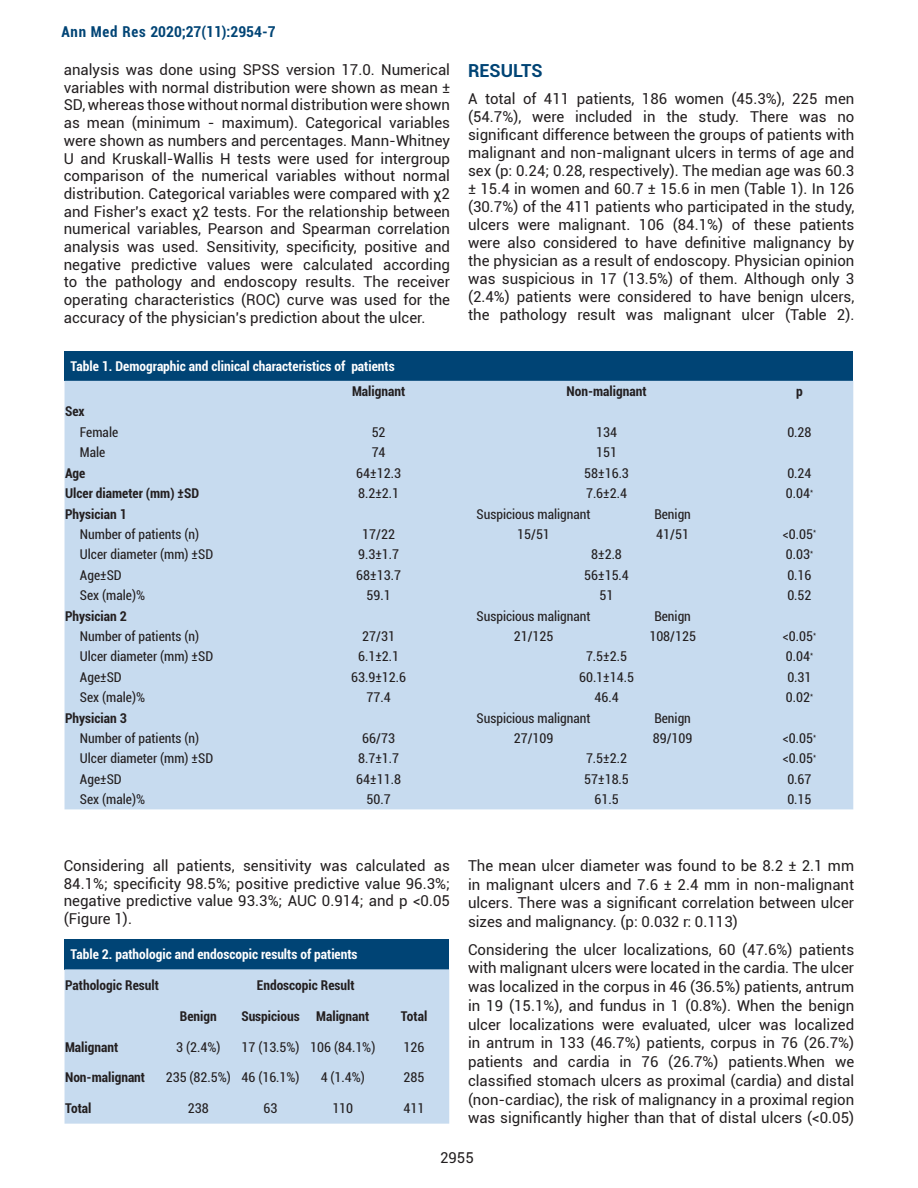
<style>
.page{position:relative;width:918px;height:1188px;background:#fff}
.page>*{position:absolute;margin:0;border:0;box-sizing:border-box;transform-origin:0 0}
.t1{font:700 18px "Roboto";color:#004475}
.t2{font:15px/17.7px "Roboto";color:#231f20;text-align:justify}
.t3{font:700 condensed 15px "Roboto";color:#004475}
.t4{font:condensed 13.5px "Roboto";color:#231f20}
.t5{font:700 condensed 13.5px "Roboto";color:#231f20}
.t6{font:700 condensed 13.5px "Roboto";color:#fff}
</style>
<div class="page">
<div style="left:65px;top:351px;width:788px;height:30px;background:#004475"></div>
<div style="left:65px;top:381px;width:788px;height:428px;background:#c7dbef"></div>
<div style="left:65px;top:939px;width:384px;height:30px;background:#004475"></div>
<div style="left:65px;top:969px;width:384px;height:155px;background:#c7dbef"></div>
<p class="t3" style="left:61px;top:21px;width:216px">Ann Med Res 2020;27(11):2954-7</p>
<p class="t2" style="left:64px;top:60px;width:388px">analysis was done using SPSS version 17.0. Numerical variables with normal distribution were shown as mean ± SD, whereas those without normal distribution were shown as mean (minimum - maximum). Categorical variables were shown as numbers and percentages. Mann-Whitney U and Kruskall-Wallis H tests were used for intergroup comparison of the numerical variables without normal distribution. Categorical variables were compared with χ2 and Fisher's exact χ2 tests. For the relationship between numerical variables, Pearson and Spearman correlation analysis was used. Sensitivity, specificity, positive and negative predictive values were calculated according to the pathology and endoscopy results. The receiver operating characteristics (ROC) curve was used for the accuracy of the physician's prediction about the ulcer.</p>
<p class="t1" style="left:468px;top:58px;width:76px">RESULTS</p>
<p class="t2" style="left:468px;top:89px;width:388px">A total of 411 patients, 186 women (45.3%), 225 men (54.7%), were included in the study. There was no significant difference between the groups of patients with malignant and non-malignant ulcers in terms of age and sex (p: 0.24; 0.28, respectively). The median age was 60.3 ± 15.4 in women and 60.7 ± 15.6 in men (Table 1). In 126 (30.7%) of the 411 patients who participated in the study, ulcers were malignant. 106 (84.1%) of these patients were also considered to have definitive malignancy by the physician as a result of endoscopy. Physician opinion was suspicious in 17 (13.5%) of them. Although only 3 (2.4%) patients were considered to have benign ulcers, the pathology result was malignant ulcer (Table 2).</p>
<p class="t6" style="left:71px;top:356px;width:326px">Table 1. Demographic and clinical characteristics of patients</p>
<p class="t5" style="left:352px;top:382px;width:55px">Malignant</p>
<p class="t5" style="left:567px;top:382px;width:82px">Non-malignant</p>
<p class="t5" style="left:796px;top:382px;width:8px">p</p>
<p class="t5" style="left:65px;top:402px;width:21px">Sex</p>
<p class="t4" style="left:80px;top:423px;width:40px">Female</p>
<p class="t4" style="left:372px;top:423px;width:15px">52</p>
<p class="t4" style="left:596px;top:423px;width:22px">134</p>
<p class="t4" style="left:787px;top:423px;width:26px">0.28</p>
<p class="t4" style="left:80px;top:443px;width:27px">Male</p>
<p class="t4" style="left:372px;top:443px;width:15px">74</p>
<p class="t4" style="left:596px;top:443px;width:22px">151</p>
<p class="t5" style="left:65px;top:463px;width:22px">Age</p>
<p class="t4" style="left:356px;top:464px;width:46px">64±12.3</p>
<p class="t4" style="left:584px;top:464px;width:46px">58±16.3</p>
<p class="t4" style="left:787px;top:464px;width:26px">0.24</p>
<p class="t5" style="left:65px;top:484px;width:136px">Ulcer diameter (mm) ±SD</p>
<p class="t4" style="left:358px;top:484px;width:43px">8.2±2.1</p>
<p class="t4" style="left:586px;top:484px;width:43px">7.6±2.4</p>
<p class="t4" style="left:786px;top:484px;width:29px">0.04<sup>*</sup></p>
<p class="t5" style="left:65px;top:504px;width:63px">Physician 1</p>
<p class="t4" style="left:477px;top:504px;width:115px">Suspicious malignant</p>
<p class="t4" style="left:654px;top:504px;width:38px">Benign</p>
<p class="t4" style="left:80px;top:525px;width:121px">Number of patients (n)</p>
<p class="t4" style="left:362px;top:525px;width:34px">17/22</p>
<p class="t4" style="left:517px;top:525px;width:34px">15/51</p>
<p class="t4" style="left:656px;top:525px;width:34px">41/51</p>
<p class="t4" style="left:783px;top:525px;width:35px">&lt;0.05<sup>*</sup></p>
<p class="t4" style="left:80px;top:545px;width:135px">Ulcer diameter (mm) ±SD</p>
<p class="t4" style="left:358px;top:545px;width:43px">9.3±1.7</p>
<p class="t4" style="left:591px;top:545px;width:32px">8±2.8</p>
<p class="t4" style="left:786px;top:545px;width:29px">0.03<sup>*</sup></p>
<p class="t4" style="left:80px;top:566px;width:43px">Age±SD</p>
<p class="t4" style="left:356px;top:566px;width:46px">68±13.7</p>
<p class="t4" style="left:584px;top:566px;width:46px">56±15.4</p>
<p class="t4" style="left:787px;top:566px;width:26px">0.16</p>
<p class="t4" style="left:80px;top:586px;width:67px">Sex (male)%</p>
<p class="t4" style="left:367px;top:586px;width:26px">59.1</p>
<p class="t4" style="left:600px;top:586px;width:15px">51</p>
<p class="t4" style="left:787px;top:586px;width:26px">0.52</p>
<p class="t5" style="left:65px;top:606px;width:63px">Physician 2</p>
<p class="t4" style="left:477px;top:606px;width:115px">Suspicious malignant</p>
<p class="t4" style="left:654px;top:606px;width:38px">Benign</p>
<p class="t4" style="left:80px;top:627px;width:121px">Number of patients (n)</p>
<p class="t4" style="left:362px;top:627px;width:34px">27/31</p>
<p class="t4" style="left:514px;top:627px;width:41px">21/125</p>
<p class="t4" style="left:649px;top:627px;width:48px">108/125</p>
<p class="t4" style="left:783px;top:627px;width:35px">&lt;0.05<sup>*</sup></p>
<p class="t4" style="left:80px;top:647px;width:135px">Ulcer diameter (mm) ±SD</p>
<p class="t4" style="left:358px;top:647px;width:43px">6.1±2.1</p>
<p class="t4" style="left:586px;top:647px;width:43px">7.5±2.5</p>
<p class="t4" style="left:786px;top:647px;width:29px">0.04<sup>*</sup></p>
<p class="t4" style="left:80px;top:668px;width:43px">Age±SD</p>
<p class="t4" style="left:351px;top:668px;width:56px">63.9±12.6</p>
<p class="t4" style="left:579px;top:668px;width:56px">60.1±14.5</p>
<p class="t4" style="left:787px;top:668px;width:26px">0.31</p>
<p class="t4" style="left:80px;top:688px;width:67px">Sex (male)%</p>
<p class="t4" style="left:367px;top:688px;width:26px">77.4</p>
<p class="t4" style="left:594px;top:688px;width:26px">46.4</p>
<p class="t4" style="left:786px;top:688px;width:29px">0.02<sup>*</sup></p>
<p class="t5" style="left:65px;top:708px;width:63px">Physician 3</p>
<p class="t4" style="left:477px;top:708px;width:115px">Suspicious malignant</p>
<p class="t4" style="left:654px;top:708px;width:38px">Benign</p>
<p class="t4" style="left:80px;top:729px;width:121px">Number of patients (n)</p>
<p class="t4" style="left:362px;top:729px;width:34px">66/73</p>
<p class="t4" style="left:514px;top:729px;width:41px">27/109</p>
<p class="t4" style="left:653px;top:729px;width:41px">89/109</p>
<p class="t4" style="left:783px;top:729px;width:35px">&lt;0.05<sup>*</sup></p>
<p class="t4" style="left:80px;top:749px;width:135px">Ulcer diameter (mm) ±SD</p>
<p class="t4" style="left:358px;top:749px;width:43px">8.7±1.7</p>
<p class="t4" style="left:586px;top:749px;width:43px">7.5±2.2</p>
<p class="t4" style="left:783px;top:749px;width:35px">&lt;0.05<sup>*</sup></p>
<p class="t4" style="left:80px;top:770px;width:43px">Age±SD</p>
<p class="t4" style="left:356px;top:770px;width:46px">64±11.8</p>
<p class="t4" style="left:584px;top:770px;width:46px">57±18.5</p>
<p class="t4" style="left:787px;top:770px;width:26px">0.67</p>
<p class="t4" style="left:80px;top:790px;width:67px">Sex (male)%</p>
<p class="t4" style="left:367px;top:790px;width:26px">50.7</p>
<p class="t4" style="left:594px;top:790px;width:26px">61.5</p>
<p class="t4" style="left:787px;top:790px;width:26px">0.15</p>
<p class="t2" style="left:64px;top:856px;width:388px">Considering all patients, sensitivity was calculated as 84.1%; specificity 98.5%; positive predictive value 96.3%; negative predictive value 93.3%; AUC 0.914; and p &lt;0.05 (Figure 1).</p>
<p class="t6" style="left:71px;top:945px;width:289px">Table 2. pathologic and endoscopic results of patients</p>
<p class="t5" style="left:65px;top:976px;width:95px">Pathologic Result</p>
<p class="t5" style="left:257px;top:976px;width:99px">Endoscopic Result</p>
<p class="t5" style="left:180px;top:1006px;width:38px">Benign</p>
<p class="t5" style="left:241px;top:1006px;width:129px">Suspicious Malignant</p>
<p class="t5" style="left:401px;top:1006px;width:28px">Total</p>
<p class="t5" style="left:65px;top:1037px;width:55px">Malignant</p>
<p class="t4" style="left:176px;top:1037px;width:46px">3 (2.4%)</p>
<p class="t4" style="left:241px;top:1037px;width:135px">17 (13.5%) 106 (84.1%)</p>
<p class="t4" style="left:404px;top:1037px;width:22px">126</p>
<p class="t5" style="left:65px;top:1068px;width:82px">Non-malignant</p>
<p class="t4" style="left:166px;top:1068px;width:135px">235 (82.5%) 46 (16.1%)</p>
<p class="t4" style="left:321px;top:1068px;width:46px">4 (1.4%)</p>
<p class="t4" style="left:404px;top:1068px;width:22px">285</p>
<p class="t5" style="left:65px;top:1099px;width:28px">Total</p>
<p class="t4" style="left:188px;top:1099px;width:22px">238</p>
<p class="t4" style="left:264px;top:1099px;width:15px">63</p>
<p class="t4" style="left:332px;top:1099px;width:22px">110</p>
<p class="t4" style="left:404px;top:1099px;width:22px">411</p>
<p class="t2" style="left:468px;top:856px;width:388px;line-height:18.8px">The mean ulcer diameter was found to be 8.2 ± 2.1 mm in malignant ulcers and 7.6 ± 2.4 mm in non-malignant ulcers. There was a significant correlation between ulcer sizes and malignancy. (p: 0.032 r: 0.113)</p>
<p class="t2" style="left:468px;top:939px;width:388px;line-height:18.8px">Considering the ulcer localizations, 60 (47.6%) patients with malignant ulcers were located in the cardia. The ulcer was localized in the corpus in 46 (36.5%) patients, antrum in 19 (15.1%), and fundus in 1 (0.8%). When the benign ulcer localizations were evaluated, ulcer was localized in antrum in 133 (46.7%) patients, corpus in 76 (26.7%) patients and cardia in 76 (26.7%) patients.When we classified stomach ulcers as proximal (cardia) and distal (non-cardiac), the risk of malignancy in a proximal region was significantly higher than that of distal ulcers (&lt;0.05)</p>
<p class="t2" style="left:440px;top:1148px;width:35px">2955</p>
</div>
